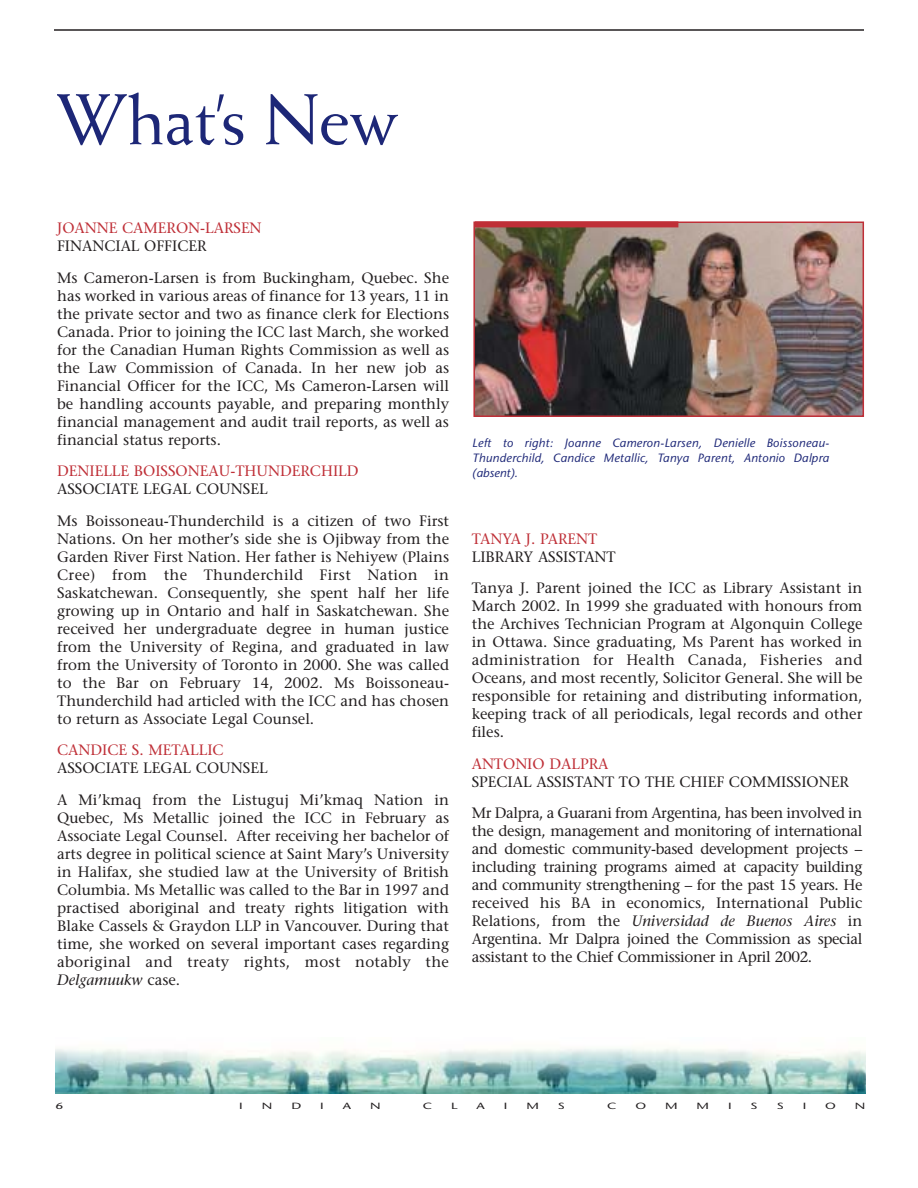
<style>
.page{position:relative;width:918px;height:1188px;background:#fff}
.page>*{position:absolute;margin:0;border:0;box-sizing:border-box;transform-origin:0 0}
.t1{font:72px "Weiss";letter-spacing:-.015em;color:#1d2777}
.t2{font:15px/18px "Stone Serif";color:#231f20;text-align:justify}
.t3{font:15px "Stone Serif";color:#bf2f37}
.t4{font:15px/31.5px "Stone Serif";letter-spacing:-.025em;color:#231f20}
.t5{font:italic 12px/15px "Stone Sans";letter-spacing:.02em;color:#1d2777;text-align:justify}
.t6{font:9px "Stone Sans";color:#231f20;scale:1.5 1}
.s1{font-style:italic}
</style>
<div class="page">
<img style="left:56px;top:1048px;width:810px;height:46px">
<hr style="left:54px;top:29px;width:810px;height:2px;background:#231f20">
<img style="left:476px;top:225px;width:385px;height:189px">
<div style="left:473px;top:222px;width:391px;height:195px;border:2px solid #bf2f37"></div>
<div style="left:475px;top:221px;width:203px;height:6px;background:#bf2f37"></div>
<h1 class="t1" style="left:56px;top:91px;width:345px">What’s New</h1>
<p class="t3" style="left:57px;top:222px;width:206px">JOANNE CAMERON-LARSEN</p>
<p class="t2" style="left:57px;top:232px;width:393px;line-height:31.5px">FINANCIAL OFFICER<br>Ms Cameron-Larsen is from Buckingham, Quebec. She</p>
<p class="t2" style="left:57px;top:288px;width:393px">has worked in various areas of finance for 13 years, 11 in the private sector and two as finance clerk for Elections Canada. Prior to joining the ICC last March, she worked for the Canadian Human Rights Commission as well as the Law Commission of Canada. In her new job as Financial Officer for the ICC, Ms Cameron-Larsen will be handling accounts payable, and preparing monthly financial management and audit trail reports, as well as financial status reports.</p>
<p class="t3" style="left:57px;top:465px;width:303px">DENIELLE BOISSONEAU-THUNDERCHILD</p>
<p class="t2" style="left:57px;top:475px;width:393px;line-height:31.5px">ASSOCIATE LEGAL COUNSEL<br>Ms Boissoneau-Thunderchild is a citizen of two First</p>
<p class="t2" style="left:57px;top:531px;width:393px">Nations. On her mother’s side she is Ojibway from the Garden River First Nation. Her father is Nehiyew (Plains Cree) from the Thunderchild First Nation in Saskatchewan. Consequently, she spent half her life growing up in Ontario and half in Saskatchewan. She received her undergraduate degree in human justice from the University of Regina, and graduated in law from the University of Toronto in 2000. She was called to the Bar on February 14, 2002. Ms Boissoneau-Thunderchild had articled with the ICC and has chosen to return as Associate Legal Counsel.</p>
<p class="t3" style="left:57px;top:744px;width:168px">CANDICE S. METALLIC</p>
<p class="t2" style="left:57px;top:754px;width:393px;line-height:31.5px">ASSOCIATE LEGAL COUNSEL<br>A Mi’kmaq from the Listuguj Mi’kmaq Nation in</p>
<p class="t2" style="left:57px;top:810px;width:393px">Quebec, Ms Metallic joined the ICC in February as Associate Legal Counsel. After receiving her bachelor of arts degree in political science at Saint Mary’s University in Halifax, she studied law at the University of British Columbia. Ms Metallic was called to the Bar in 1997 and practised aboriginal and treaty rights litigation with Blake Cassels &amp; Graydon LLP in Vancouver. During that time, she worked on several important cases regarding aboriginal and treaty rights, most notably the <span class="s1">Delgamuukw</span> case.</p>
<p class="t5" style="left:472px;top:436px;width:358px">Left to right: Joanne Cameron-Larsen, Denielle Boissoneau-Thunderchild, Candice Metallic, Tanya Parent, Antonio Dalpra (absent).</p>
<p class="t3" style="left:472px;top:533px;width:127px">TANYA J. PARENT</p>
<p class="t2" style="left:472px;top:542px;width:392px;line-height:31.5px">LIBRARY ASSISTANT<br>Tanya J. Parent joined the ICC as Library Assistant in</p>
<p class="t2" style="left:472px;top:599px;width:392px">March 2002. In 1999 she graduated with honours from the Archives Technician Program at Algonquin College in Ottawa. Since graduating, Ms Parent has worked in administration for Health Canada, Fisheries and Oceans, and most recently, Solicitor General. She will be responsible for retaining and distributing information, keeping track of all periodicals, legal records and other files.</p>
<p class="t3" style="left:472px;top:758px;width:138px">ANTONIO DALPRA</p>
<p class="t4" style="left:472px;top:767px;width:392px">SPECIAL ASSISTANT TO THE CHIEF COMMISSIONER<br>Mr Dalpra, a Guarani from Argentina, has been involved in</p>
<p class="t2" style="left:472px;top:824px;width:392px">the design, management and monitoring of international and domestic community-based development projects – including training programs aimed at capacity building and community strengthening – for the past 15 years. He received his BA in economics, International Public Relations, from the <span class="s1">Universidad de Buenos Aires</span> in Argentina. Mr Dalpra joined the Commission as special assistant to the Chief Commissioner in April 2002.</p>
<p class="t6" style="left:55px;top:1103px;width:7px">6</p>
<p class="t6" style="left:239px;top:1103px;width:4px">I</p>
<p class="t6" style="left:262px;top:1103px;width:9px">N</p>
<p class="t6" style="left:291px;top:1103px;width:8px">D</p>
<p class="t6" style="left:320px;top:1103px;width:4px">I</p>
<p class="t6" style="left:343px;top:1103px;width:7px">A</p>
<p class="t6" style="left:370px;top:1103px;width:9px">N</p>
<p class="t6" style="left:423px;top:1103px;width:8px">C</p>
<p class="t6" style="left:451px;top:1103px;width:6px">L</p>
<p class="t6" style="left:477px;top:1103px;width:7px">A</p>
<p class="t6" style="left:504px;top:1103px;width:4px">I</p>
<p class="t6" style="left:526px;top:1103px;width:10px">M</p>
<p class="t6" style="left:558px;top:1103px;width:6px">S</p>
<p class="t6" style="left:607px;top:1103px;width:8px">C</p>
<p class="t6" style="left:635px;top:1103px;width:9px">O</p>
<p class="t6" style="left:665px;top:1103px;width:10px">M</p>
<p class="t6" style="left:697px;top:1103px;width:10px">M</p>
<p class="t6" style="left:728px;top:1103px;width:4px">I</p>
<p class="t6" style="left:751px;top:1103px;width:6px">S</p>
<p class="t6" style="left:777px;top:1103px;width:6px">S</p>
<p class="t6" style="left:803px;top:1103px;width:4px">I</p>
<p class="t6" style="left:825px;top:1103px;width:9px">O</p>
<p class="t6" style="left:855px;top:1103px;width:9px">N</p>
</div>
